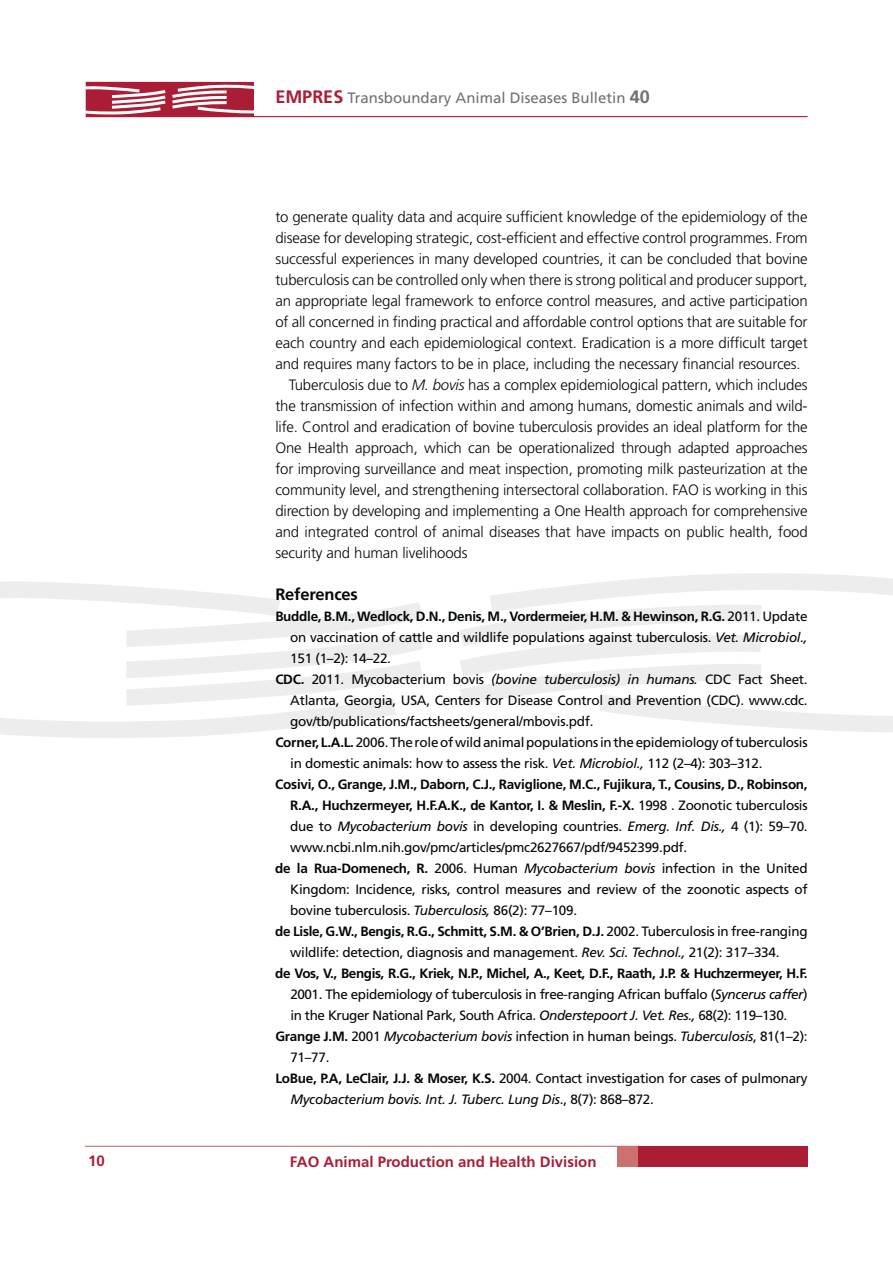
<style>
.page{position:relative;width:893px;height:1263px;background:#fff}
.page>*{position:absolute;margin:0;border:0;box-sizing:border-box;transform-origin:0 0}
.t1{font:700 16.5px "Frutiger LT Std";letter-spacing:-.01em;color:#040809}
.t2{font:300 15px "Frutiger LT Std";letter-spacing:-.01em;color:#040809}
.t3{font:15px "Frutiger LT Std";color:#707173}
.t4{font:700 15px "Frutiger LT Std";color:#ab1d35}
.t5{font:13.5px "Frutiger LT Std";letter-spacing:-.02em;color:#040809}
.t6{font:700 13.5px "Frutiger LT Std";letter-spacing:-.02em;color:#040809}
.t7{font:italic 13.5px "Frutiger LT Std";letter-spacing:-.02em;color:#040809}
.s1{font-weight:700;font-size:18px;color:#ab1d35}
.s2{font-weight:700;font-size:18px}
.s3{font-style:italic}
.s4{font-weight:400}
.s5{font-weight:700}
.s6{font-style:normal}
</style>
<div class="page">
<hr style="left:253px;top:116px;width:555px;height:1px;background:#ab1d35">
<hr style="left:85px;top:1146px;width:554px;height:1px;background:#cb7170">
<div style="left:617px;top:1146px;width:28px;height:21px;background:#cb7170"></div>
<div style="left:638px;top:1146px;width:170px;height:21px;background:#ab1d35"></div>
<svg style="left:460px;top:573px;width:433px;height:159px"></svg>
<svg style="left:0;top:582px;width:423px;height:156px"></svg>
<div style="left:86px;top:82px;width:168px;height:35px;background:#ab1d35"></div>
<svg style="left:172px;top:84px;width:82px;height:30px"></svg>
<svg style="left:85px;top:86px;width:81px;height:29px"></svg>
<p class="t3" style="left:275px;top:91px;width:376px"><span class="s1">EMPRES</span> Transboundary Animal Diseases Bulletin <span class="s2">40</span></p>
<p class="t2" style="left:275px;top:211px;width:534px">to generate quality data and acquire sufficient knowledge of the epidemiology of the</p>
<p class="t2" style="left:275px;top:232px;width:534px">disease for developing strategic, cost-efficient and effective control programmes. From</p>
<p class="t2" style="left:275px;top:252px;width:534px">successful experiences in many developed countries, it can be concluded that bovine</p>
<p class="t2" style="left:275px;top:273px;width:534px">tuberculosis can be controlled only when there is strong political and producer support,</p>
<p class="t2" style="left:275px;top:294px;width:534px">an appropriate legal framework to enforce control measures, and active participation</p>
<p class="t2" style="left:275px;top:315px;width:534px">of all concerned in finding practical and affordable control options that are suitable for</p>
<p class="t2" style="left:275px;top:336px;width:534px">each country and each epidemiological context. Eradication is a more difficult target</p>
<p class="t2" style="left:275px;top:357px;width:527px">and requires many factors to be in place, including the necessary financial resources.</p>
<p class="t2" style="left:289px;top:378px;width:520px">Tuberculosis due to <span class="s3">M. bovis</span> has a complex epidemiological pattern, which includes</p>
<p class="t2" style="left:275px;top:399px;width:534px">the transmission of infection within and among humans, domestic animals and wild-</p>
<p class="t2" style="left:275px;top:420px;width:534px">life. Control and eradication of bovine tuberculosis provides an ideal platform for the</p>
<p class="t2" style="left:275px;top:441px;width:534px">One Health approach, which can be operationalized through adapted approaches</p>
<p class="t2" style="left:275px;top:462px;width:534px">for improving surveillance and meat inspection, promoting milk pasteurization at the</p>
<p class="t2" style="left:275px;top:483px;width:534px">community level, and strengthening intersectoral collaboration. FAO is working in this</p>
<p class="t2" style="left:275px;top:504px;width:534px">direction by developing and implementing a One Health approach for comprehensive</p>
<p class="t2" style="left:275px;top:525px;width:534px">and integrated control of animal diseases that have impacts on public health, food</p>
<p class="t2" style="left:275px;top:546px;width:194px">security and human livelihoods</p>
<p class="t1" style="left:275px;top:587px;width:84px">References</p>
<p class="t6" style="left:275px;top:611px;width:534px">Buddle, B.M., Wedlock, D.N., Denis, M., Vordermeier, H.M. &amp; Hewinson, R.G. <span class="s4">2011. Update</span></p>
<p class="t5" style="left:290px;top:632px;width:519px">on vaccination of cattle and wildlife populations against tuberculosis. <span class="s3">Vet. Microbiol.,</span></p>
<p class="t5" style="left:290px;top:653px;width:102px">151 (1–2): 14–22.</p>
<p class="t5" style="left:275px;top:673px;width:534px"><span class="s5">CDC.</span> 2011. Mycobacterium bovis <span class="s3">(bovine tuberculosis) in humans.</span> CDC Fact Sheet.</p>
<p class="t5" style="left:290px;top:694px;width:519px">Atlanta, Georgia, USA, Centers for Disease Control and Prevention (CDC). www.cdc.</p>
<p class="t5" style="left:290px;top:715px;width:305px">gov/tb/publications/factsheets/general/mbovis.pdf.</p>
<p class="t5" style="left:275px;top:736px;width:534px"><span class="s5">Corner, L.A.L.</span> 2006. The role of wild animal populations in the epidemiology of tuberculosis</p>
<p class="t5" style="left:290px;top:757px;width:474px">in domestic animals: how to assess the risk. <span class="s3">Vet. Microbiol.,</span> 112 (2–4): 303–312.</p>
<p class="t6" style="left:275px;top:778px;width:534px">Cosivi, O., Grange, J.M., Daborn, C.J., Raviglione, M.C., Fujikura, T., Cousins, D., Robinson,</p>
<p class="t6" style="left:290px;top:799px;width:519px">R.A., Huchzermeyer, H.F.A.K., de Kantor, I. &amp; Meslin, F.-X. <span class="s4">1998 . Zoonotic tuberculosis</span></p>
<p class="t5" style="left:290px;top:820px;width:519px">due to <span class="s3">Mycobacterium bovis</span> in developing countries. <span class="s3">Emerg. Inf. Dis.,</span> 4 (1): 59–70.</p>
<p class="t5" style="left:290px;top:841px;width:398px">www.ncbi.nlm.nih.gov/pmc/articles/pmc2627667/pdf/9452399.pdf.</p>
<p class="t5" style="left:275px;top:862px;width:534px"><span class="s5">de la Rua-Domenech, R.</span> 2006. Human <span class="s3">Mycobacterium bovis</span> infection in the United</p>
<p class="t5" style="left:290px;top:883px;width:519px">Kingdom: Incidence, risks, control measures and review of the zoonotic aspects of</p>
<p class="t5" style="left:290px;top:904px;width:288px">bovine tuberculosis. <span class="s3">Tuberculosis,</span> 86(2): 77–109.</p>
<p class="t6" style="left:275px;top:925px;width:534px">de Lisle, G.W., Bengis, R.G., Schmitt, S.M. &amp; O’Brien, D.J. <span class="s4">2002. Tuberculosis in free-ranging</span></p>
<p class="t5" style="left:290px;top:946px;width:491px">wildlife: detection, diagnosis and management. <span class="s3">Rev. Sci. Technol.,</span> 21(2): 317–334.</p>
<p class="t6" style="left:275px;top:967px;width:534px">de Vos, V., Bengis, R.G., Kriek, N.P., Michel, A., Keet, D.F., Raath, J.P. &amp; Huchzermeyer, H.F.</p>
<p class="t5" style="left:290px;top:988px;width:519px">2001. The epidemiology of tuberculosis in free-ranging African buffalo (<span class="s3">Syncerus caffer</span>)</p>
<p class="t5" style="left:290px;top:1009px;width:498px">in the Kruger National Park, South Africa. <span class="s3">Onderstepoort J. Vet. Res.,</span> 68(2): 119–130.</p>
<p class="t5" style="left:275px;top:1030px;width:534px"><span class="s5">Grange J.M.</span> 2001 <span class="s3">Mycobacterium bovis</span> infection in human beings. <span class="s3">Tuberculosis</span>, 81(1–2):</p>
<p class="t5" style="left:290px;top:1051px;width:41px">71–77.</p>
<p class="t5" style="left:275px;top:1072px;width:534px"><span class="s5">LoBue, P.A, LeClair, J.J. &amp; Moser, K.S.</span> 2004. Contact investigation for cases of pulmonary</p>
<p class="t7" style="left:290px;top:1093px;width:365px">Mycobacterium bovis. Int. J. Tuberc. Lung Dis<span class="s6">., 8(7): 868–872.</span></p>
<p class="t4" style="left:88px;top:1155px;width:18px">10</p>
<p class="t4" style="left:290px;top:1155px;width:308px">FAO Animal Production and Health Division</p>
</div>
